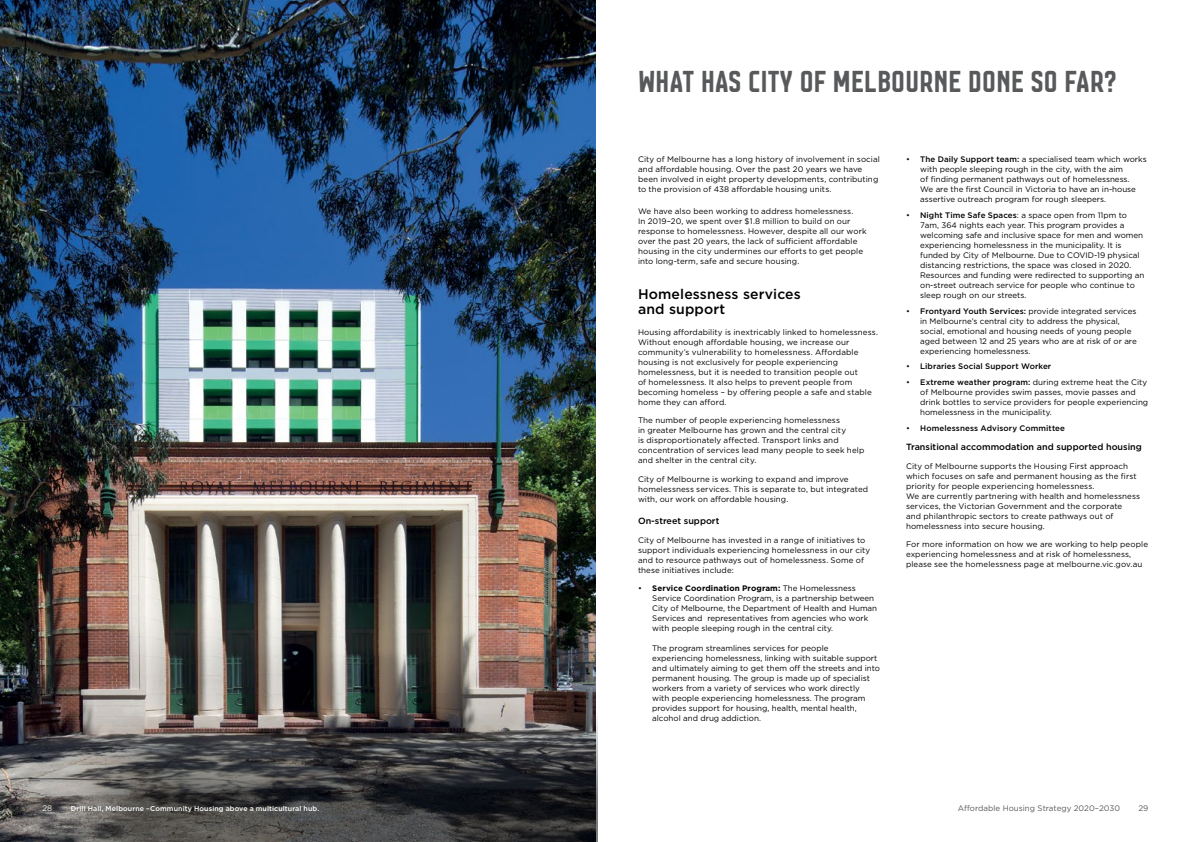
<style>
.page{position:relative;width:1191px;height:842px;background:#fff}
.page>*{position:absolute;margin:0;border:0;box-sizing:border-box;transform-origin:0 0}
.t1{font:32px "Co M";letter-spacing:-.01em;color:#58595b}
.t2{font:500 14px/15px "Gotham";letter-spacing:.01em;color:#000}
.t3{font:500 9px "Gotham";color:#000}
.t4{font:8px/10px "Gotham";color:#000}
.t5{font:500 8px "Gotham";letter-spacing:.015em;color:#000}
.t6{font:8px "Gotham";color:#58595b}
.t7{font:8px "Gotham";color:#fff}
.t8{font:500 7px "Gotham";letter-spacing:.02em;color:#fff}
.s1{font-weight:700}
.s2{font-weight:500}
.s3{font-weight:400}
</style>
<div class="page">
<img style="left:0;top:0;width:595px;height:694px">
<svg style="left:0;top:694px;width:597px;height:148px;background:#4f4d4d"></svg>
<h1 class="t1" style="left:638px;top:64px;width:480px">WHAT HAS CITY OF MELBOURNE DONE SO FAR?</h1>
<p class="t4" style="left:638px;top:154px;width:243px">City of Melbourne has a long history of involvement in social and affordable housing. Over the past 20 years we have been involved in eight property developments, contributing to the provision of 438 affordable housing units.</p>
<p class="t4" style="left:638px;top:206px;width:230px">We have also been working to address homelessness.<br>In 2019–20, we spent over $1.8 million to build on our response to homelessness. However, despite all our work over the past 20 years, the lack of sufficient affordable housing in the city undermines our efforts to get people into long-term, safe and secure housing.</p>
<h2 class="t2" style="left:638px;top:286px;width:164px">Homelessness services and support</h2>
<p class="t4" style="left:638px;top:327px;width:241px">Housing affordability is inextricably linked to homelessness.<br>Without enough affordable housing, we increase our community’s vulnerability to homelessness. Affordable housing is not exclusively for people experiencing homelessness, but it is needed to transition people out<br>of homelessness. It also helps to prevent people from becoming homeless – by offering people a safe and stable home they can afford.</p>
<p class="t4" style="left:638px;top:415px;width:228px">The number of people experiencing homelessness<br>in greater Melbourne has grown and the central city<br>is disproportionately affected. Transport links and concentration of services lead many people to seek help and shelter in the central city.</p>
<p class="t4" style="left:638px;top:474px;width:232px">City of Melbourne is working to expand and improve homelessness services. This is separate to, but integrated with, our work on affordable housing.</p>
<p class="t3" style="left:638px;top:515px;width:83px">On-street support</p>
<p class="t4" style="left:638px;top:535px;width:234px">City of Melbourne has invested in a range of initiatives to support individuals experiencing homelessness in our city and to resource pathways out of homelessness. Some of these initiatives include:</p>
<p class="t4" style="left:652px;top:583px;width:226px;text-indent:-14px">• <span class="s1">Service Coordination Program:</span> The Homelessness Service Coordination Program, is a partnership between City of Melbourne, the Department of Health and Human Services and representatives from agencies who work with people sleeping rough in the central city.</p>
<p class="t4" style="left:652px;top:643px;width:229px">The program streamlines services for people experiencing homelessness, linking with suitable support and ultimately aiming to get them off the streets and into permanent housing. The group is made up of specialist workers from a variety of services who work directly<br>with people experiencing homelessness. The program provides support for housing, health, mental health, alcohol and drug addiction.</p>
<p class="t4" style="left:920px;top:154px;width:228px;text-indent:-14px">• <span class="s2">The Daily Support team:</span> a specialised team which works with people sleeping rough in the city, with the aim<br>of finding permanent pathways out of homelessness.<br>We are the first Council in Victoria to have an in-house assertive outreach program for rough sleepers.</p>
<p class="t4" style="left:920px;top:210px;width:226px;text-indent:-14px">• <span class="s2">Night Time Safe Spaces</span>: a space open from 11pm to 7am, 364 nights each year. This program provides a welcoming safe and inclusive space for men and women experiencing homelessness in the municipality. It is funded by City of Melbourne. Due to COVID-19 physical distancing restrictions, the space was closed in 2020.<br>Resources and funding were redirected to supporting an on-street outreach service for people who continue to sleep rough on our streets.</p>
<p class="t4" style="left:920px;top:306px;width:218px;text-indent:-14px">• <span class="s2">Frontyard Youth Services:</span> provide integrated services in Melbourne’s central city to address the physical, social, emotional and housing needs of young people aged between 12 and 25 years who are at risk of or are experiencing homelessness.</p>
<p class="t5" style="left:906px;top:361px;width:147px"><span class="s3">•</span> Libraries Social Support Worker</p>
<p class="t4" style="left:920px;top:377px;width:229px;text-indent:-14px">• <span class="s2">Extreme weather program:</span> during extreme heat the City of Melbourne provides swim passes, movie passes and drink bottles to service providers for people experiencing homelessness in the municipality.</p>
<p class="t5" style="left:906px;top:423px;width:160px"><span class="s3">•</span> Homelessness Advisory Committee</p>
<p class="t3" style="left:906px;top:441px;width:237px">Transitional accommodation and supported housing</p>
<p class="t4" style="left:906px;top:461px;width:235px">City of Melbourne supports the Housing First approach which focuses on safe and permanent housing as the first priority for people experiencing homelessness.<br>We are currently partnering with health and homelessness services, the Victorian Government and the corporate<br>and philanthropic sectors to create pathways out of homelessness into secure housing.</p>
<p class="t4" style="left:906px;top:539px;width:243px">For more information on how we are working to help people experiencing homelessness and at risk of homelessness, please see the homelessness page at melbourne.vic.gov.au</p>
<p class="t7" style="left:43px;top:803px;width:11px">28</p>
<p class="t6" style="left:958px;top:803px;width:164px">Affordable Housing Strategy 2020–2030</p>
<p class="t6" style="left:1138px;top:803px;width:11px">29</p>
<p class="t8" style="left:71px;top:804px;width:250px">Drill Hall, Melbourne –Community Housing above a multicultural hub.</p>
</div>
